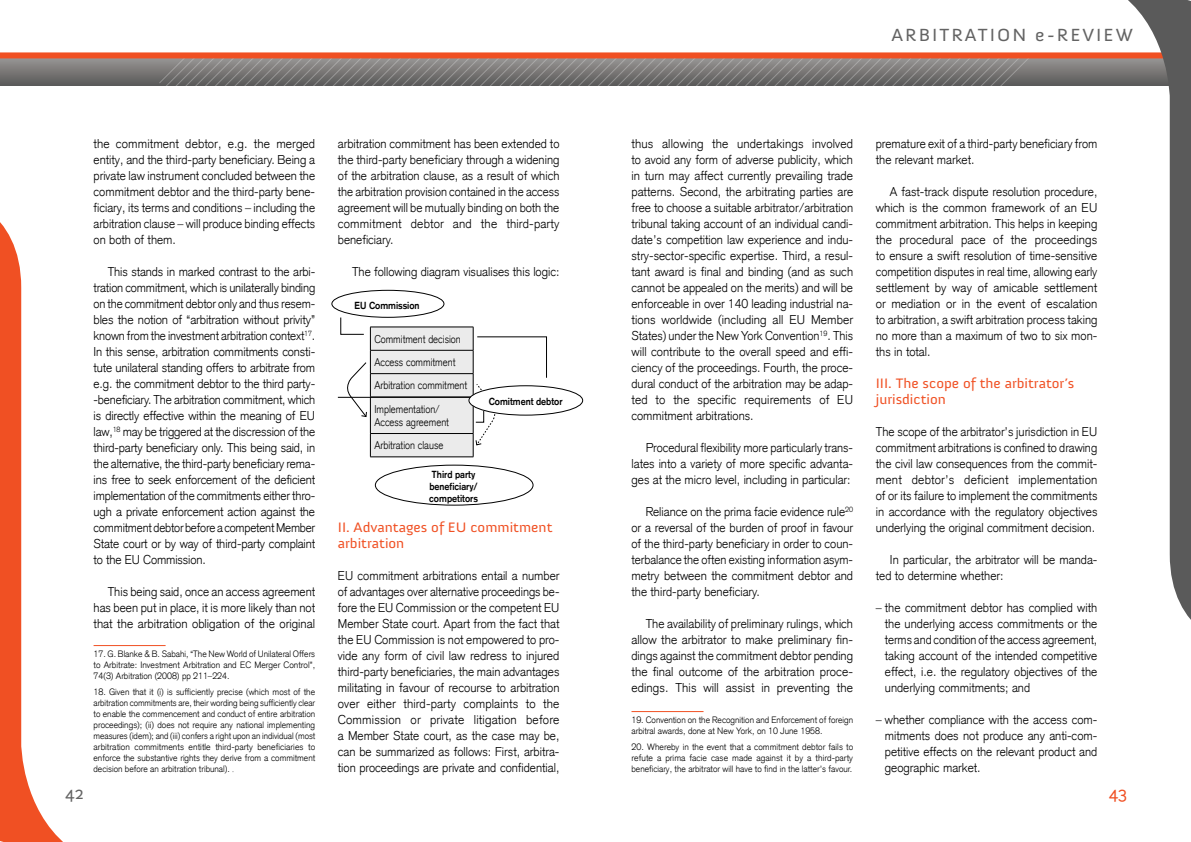
<style>
.page{position:relative;width:1191px;height:842px;background:#fff}
.page>*{position:absolute;margin:0;border:0;box-sizing:border-box;transform-origin:0 0}
.t1{font:18px "Anivers";letter-spacing:.1em;color:#636363;scale:1.1 1}
.t2{font:17.6px "Anivers";color:#636363}
.t3{font:17.6px "Anivers";color:#f05023}
.t4{font:14px/16px "Anivers";color:#f05023;scale:1.1 1}
.t5{font:300 12.5px/16px "Akzidenz Grotesk CE";color:#000;text-align:justify}
.t6{font:300 12.5px/16px "Akzidenz Grotesk CE";color:#000;text-align:justify;scale:.96 1}
.t7{font:300 11px/23.3px "Akzidenz Grotesk CE";color:#000;scale:.9 1}
.t8{font:700 10px/12px "Akzidenz Grotesk CE";color:#000;scale:.9 1}
.t9{font:300 9px/11px "Akzidenz Grotesk CE";color:#000;text-align:justify}
.s1{font-family:"Times New Roman";font-weight:400;font-size:8px}
</style>
<div class="page">
<svg style="left:0;top:58px;width:1123px;height:27px;background:#7a7674"></svg>
<svg style="left:159px;top:58px;width:873px;height:27px;background:#7f7b79"></svg>
<div style="left:0;top:52px;width:1191px;height:6px;background:#f05023"></div>
<svg style="left:0;top:222px;width:63px;height:620px"></svg>
<svg style="left:1123px;top:0;width:68px;height:620px"></svg>
<hr style="left:631px;top:711px;width:72px;height:1px;background:#f05023">
<hr style="left:94px;top:645px;width:72px;height:1px;background:#f05023">
<hr style="left:370px;top:457px;width:103px;height:1px;background:#000">
<svg style="left:340px;top:317px;width:207px;height:140px"></svg>
<hr style="left:338px;top:397px;width:143px;height:1px;background:#000">
<div style="left:375px;top:465px;width:158px;height:40px;border:1px solid #000;border-radius:50%"></div>
<div style="left:332px;top:290px;width:112px;height:27px;border:1px solid #000;border-radius:50%"></div>
<div style="left:469px;top:386px;width:113px;height:29px;background:#fff;border-radius:50%"></div>
<div style="left:469px;top:386px;width:114px;height:29px;border:1px solid #000;border-radius:50%"></div>
<p class="t5" style="left:94px;top:136px;width:223px">the commitment debtor, e.g. the merged entity, and the third-party beneficiary. Being a private law instrument concluded between the commitment debtor and the third-party bene&shy;ficiary, its terms and conditions – including the arbitration clause – will produce binding effects on both of them.</p>
<p class="t5" style="left:94px;top:264px;width:223px;text-indent:14px">This stands in marked contrast to the arbi&shy;tration commitment, which is unilaterally binding on the commitment debtor only and thus resem&shy;bles the notion of “arbitration without privity” known from the investment arbitration context<sup>17</sup>.<br>In this sense, arbitration commitments consti&shy;tute unilateral standing offers to arbitrate from e.g. the commitment debtor to the third party--beneficiary. The arbitration commitment, which is directly effective within the meaning of EU law,<sup>18</sup> may be triggered at the discression of the third-party beneficiary only. This being said, in the alternative, the third-party beneficiary rema&shy;ins free to seek enforcement of the deficient implementation of the commitments either thro&shy;ugh a private enforcement action against the commitment debtor before a competent Member State court or by way of third-party complaint to the EU Commission.</p>
<p class="t5" style="left:94px;top:584px;width:223px;text-indent:14px">This being said, once an access agreement has been put in place, it is more likely than not that the arbitration obligation of the original</p>
<p class="t9" style="left:94px;top:648px;width:223px">17. G. Blanke &amp; B. Sabahi, “The New World of Unilateral Offers to Arbitrate: Investment Arbitration and EC Merger Control”, 74(3) Arbitration (2008) pp 211–224.</p>
<p class="t9" style="left:94px;top:686px;width:223px">18. Given that it (i) is sufficiently precise (which most of the arbitration commitments are, their wording being sufficiently clear to enable the commencement and conduct of entire arbitration proceedings); (ii) does not require any national implementing measures (idem); and (iii) confers a right upon an individual (most arbitration commitments entitle third-party beneficiaries to enforce the substantive rights they derive from a commitment decision before an arbitration tribunal). <span class="s1">.</span></p>
<p class="t5" style="left:338px;top:136px;width:223px">arbitration commitment has been extended to the third-party beneficiary through a widening of the arbitration clause, as a result of which the arbitration provision contained in the access agreement will be mutually binding on both the commitment debtor and the third-party beneficiary.</p>
<p class="t5" style="left:352px;top:264px;width:209px">The following diagram visualises this logic:</p>
<p class="t8" style="left:355px;top:299px;width:74px">EU Commission</p>
<p class="t7" style="left:374px;top:327px;width:105px">Commitment decision<br>Access commitment<br>Arbitration commitment<br>Implementation/</p>
<p class="t7" style="left:374px;top:410px;width:84px">Access agreement<br>Arbitration clause</p>
<p class="t8" style="left:429px;top:468px;width:55px">Third party beneficiary/ competitors</p>
<p class="t8" style="left:489px;top:396px;width:84px">Comitment debtor</p>
<p class="t4" style="left:338px;top:519px;width:197px">II. Advantages of EU commitment arbitration</p>
<p class="t5" style="left:338px;top:568px;width:223px">EU commitment arbitrations entail a number of advantages over alternative proceedings be&shy;fore the EU Commission or the competent EU Member State court. Apart from the fact that the EU Commission is not empowered to pro&shy;vide any form of civil law redress to injured third-party beneficiaries, the main advantages militating in favour of recourse to arbitration over either third-party complaints to the Commission or private litigation before a Member State court, as the case may be, can be summarized as follows: First, arbitra&shy;tion proceedings are private and confidential,</p>
<h1 class="t1" style="left:891px;top:25px;width:221px">ARBITRATION e-REVIEW</h1>
<p class="t5" style="left:631px;top:136px;width:223px">thus allowing the undertakings involved to avoid any form of adverse publicity, which in turn may affect currently prevailing trade patterns. Second, the arbitrating parties are free to choose a suitable arbitrator/arbitration tribunal taking account of an individual candi&shy;date’s competition law experience and indu&shy;stry-sector-specific expertise. Third, a resul&shy;tant award is final and binding (and as such cannot be appealed on the merits) and will be enforceable in over 140 leading industrial na&shy;tions worldwide (including all EU Member States) under the New York Convention<sup>19</sup>. This will contribute to the overall speed and effi&shy;ciency of the proceedings. Fourth, the proce&shy;dural conduct of the arbitration may be adap&shy;ted to the specific requirements of EU commitment arbitrations.</p>
<p class="t5" style="left:631px;top:440px;width:223px;text-indent:14px">Procedural flexibility more particularly trans&shy;lates into a variety of more specific advanta&shy;ges at the micro level, including in particular:</p>
<p class="t5" style="left:631px;top:504px;width:223px;text-indent:14px">Reliance on the prima facie evidence rule<sup>20 </sup>or a reversal of the burden of proof in favour of the third-party beneficiary in order to coun&shy;terbalance the often existing information asym&shy;metry between the commitment debtor and the third-party beneficiary.</p>
<p class="t5" style="left:631px;top:616px;width:223px;text-indent:14px">The availability of preliminary rulings, which allow the arbitrator to make preliminary fin&shy;dings against the commitment debtor pending the final outcome of the arbitration proce&shy;edings. This will assist in preventing the</p>
<p class="t9" style="left:631px;top:714px;width:223px">19. Convention on the Recognition and Enforcement of foreign arbitral awards, done at New York, on 10 June 1958.</p>
<p class="t9" style="left:631px;top:741px;width:223px">20. Whereby in the event that a commitment debtor fails to refute a prima facie case made against it by a third-party beneficiary, the arbitrator will have to find in the latter’s favour.</p>
<p class="t5" style="left:875px;top:136px;width:223px">premature exit of a third-party beneficiary from the relevant market.</p>
<p class="t5" style="left:875px;top:184px;width:223px;text-indent:14px">A fast-track dispute resolution procedure, which is the common framework of an EU commitment arbitration. This helps in keeping the procedural pace of the proceedings to ensure a swift resolution of time-sensitive competition disputes in real time, allowing early settlement by way of amicable settlement or mediation or in the event of escalation to arbitration, a swift arbitration process taking no more than a maximum of two to six mon&shy;ths in total.</p>
<p class="t4" style="left:875px;top:375px;width:182px">III. The scope of the arbitrator’s jurisdiction</p>
<p class="t5" style="left:875px;top:424px;width:223px">The scope of the arbitrator’s jurisdiction in EU commitment arbitrations is confined to drawing the civil law consequences from the commit&shy;ment debtor’s deficient implementation of or its failure to implement the commitments in accordance with the regulatory objectives underlying the original commitment decision.</p>
<p class="t5" style="left:875px;top:552px;width:223px;text-indent:14px">In particular, the arbitrator will be manda&shy;ted to determine whether:</p>
<p class="t6" style="left:885px;top:600px;width:223px;text-indent:-9px">– the commitment debtor has complied with the underlying access commitments or the terms and condition of the access agreement, taking account of the intended competitive effect, i.e. the regulatory objectives of the underlying commitments; and</p>
<p class="t6" style="left:885px;top:712px;width:223px;text-indent:-9px">– whether compliance with the access com&shy;mitments does not produce any anti-com&shy;petitive effects on the relevant product and geographic market.</p>
<h2 class="t2" style="left:65px;top:783px;width:20px">42</h2>
<h2 class="t3" style="left:1108px;top:783px;width:20px">43</h2>
</div>
